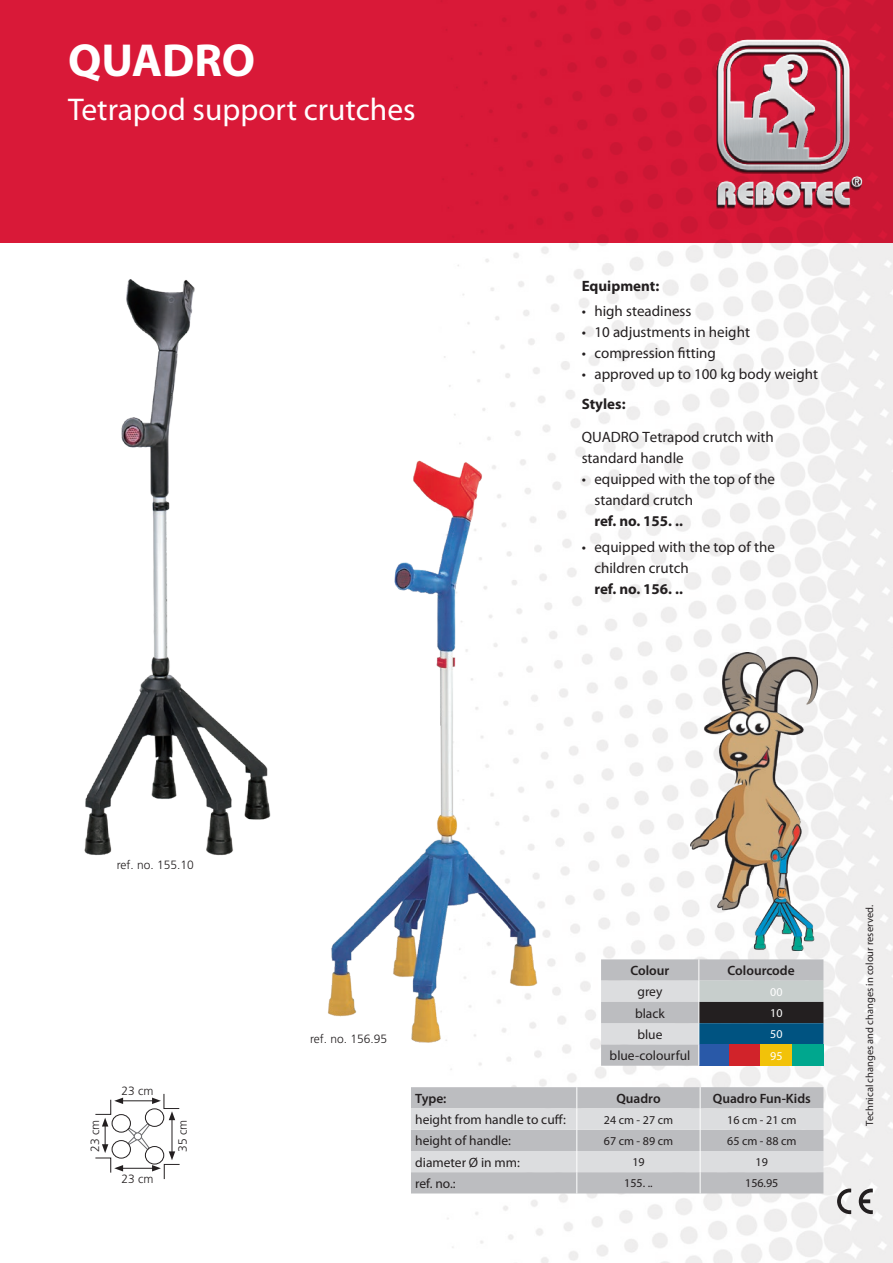
<style>
.page{position:relative;width:893px;height:1263px;background:#fff}
.page>*{position:absolute;margin:0;border:0;box-sizing:border-box;transform-origin:0 0}
.t1{font:700 46.5px "Myriad Pro";color:#fff}
.t2{font:31.5px "Myriad Pro";color:#fff}
.t3{font:15px/21px "Myriad Pro";color:#231f20}
.t4{font:700 15px "Myriad Pro";color:#231f20}
.t5{font:13.5px "Myriad Pro";color:#231f20}
.t6{font:600 13.5px "Myriad Pro";color:#231f20}
.t7{font:12px "Myriad Pro";color:#231f20}
.t8{font:300 12px "Frutiger LT Std";color:#231f20}
.t9{font:12px "Myriad Pro";color:#fff}
.t10{font:10.5px "Myriad Pro";color:#231f20}
</style>
<div class="page">
<img style="left:0;top:0;width:893px;height:1263px">
<img style="left:698px;top:25px;width:177px;height:201px">
<svg style="left:859px;top:1188px;width:14px;height:26px"></svg>
<svg style="left:837px;top:1188px;width:14px;height:26px"></svg>
<svg style="left:411px;top:1087px;width:412px;height:106px"></svg>
<div style="left:79px;top:1076px;width:117px;height:117px;background:#fff;border-radius:23px"></div>
<svg style="left:95px;top:1094px;width:85px;height:85px"></svg>
<img style="left:72px;top:266px;width:212px;height:609px">
<img style="left:310px;top:441px;width:242px;height:619px">
<img style="left:691px;top:653px;width:126px;height:297px">
<svg style="left:601px;top:959px;width:222px;height:107px"></svg>
<h1 class="t1" style="left:68px;top:30px;width:189px">QUADRO</h1>
<h2 class="t2" style="left:68px;top:90px;width:349px">Tetrapod support crutches</h2>
<p class="t4" style="left:582px;top:276px;width:79px">Equipment:</p>
<p class="t3" style="left:582px;top:300px;width:111px">• high steadiness</p>
<p class="t3" style="left:582px;top:321px;width:170px">• 10 adjustments in height</p>
<p class="t3" style="left:582px;top:342px;width:136px">• compression fitting</p>
<p class="t3" style="left:582px;top:363px;width:238px">• approved up to 100 kg body weight</p>
<p class="t4" style="left:582px;top:394px;width:45px">Styles:</p>
<p class="t3" style="left:582px;top:427px;width:194px">QUADRO Tetrapod crutch with standard handle</p>
<p class="t3" style="left:594px;top:469px;width:182px;text-indent:-13px">• equipped with the top of the standard crutch</p>
<p class="t4" style="left:594px;top:511px;width:90px">ref. no. 155. ..</p>
<p class="t3" style="left:594px;top:536px;width:182px;text-indent:-13px">• equipped with the top of the children crutch</p>
<p class="t4" style="left:594px;top:579px;width:90px">ref. no. 156. ..</p>
<p class="t8" style="left:117px;top:858px;width:79px">ref. no. 155.10</p>
<p class="t8" style="left:121px;top:1084px;width:34px">23 cm</p>
<p class="t8" style="left:88px;top:1152px;width:34px;rotate:-90deg">23 cm</p>
<p class="t8" style="left:176px;top:1152px;width:34px;rotate:-90deg">35 cm</p>
<p class="t8" style="left:121px;top:1172px;width:34px">23 cm</p>
<p class="t8" style="left:310px;top:1032px;width:79px">ref. no. 156.95</p>
<p class="t6" style="left:630px;top:962px;width:40px">Colour</p>
<p class="t6" style="left:728px;top:962px;width:69px">Colourcode</p>
<p class="t5" style="left:637px;top:983px;width:26px">grey</p>
<p class="t9" style="left:770px;top:984px;width:14px">00</p>
<p class="t5" style="left:635px;top:1005px;width:31px">black</p>
<p class="t9" style="left:770px;top:1006px;width:14px">10</p>
<p class="t5" style="left:637px;top:1026px;width:27px">blue</p>
<p class="t9" style="left:770px;top:1027px;width:14px">50</p>
<p class="t5" style="left:610px;top:1047px;width:82px">blue-colourful</p>
<p class="t9" style="left:770px;top:1048px;width:14px">95</p>
<p class="t6" style="left:415px;top:1090px;width:33px">Type:</p>
<p class="t6" style="left:616px;top:1090px;width:46px">Quadro</p>
<p class="t6" style="left:713px;top:1090px;width:99px">Quadro Fun-Kids</p>
<p class="t5" style="left:415px;top:1111px;width:152px">height from handle to cuff:</p>
<p class="t7" style="left:604px;top:1112px;width:71px">24 cm - 27 cm</p>
<p class="t7" style="left:727px;top:1112px;width:71px">16 cm - 21 cm</p>
<p class="t5" style="left:415px;top:1132px;width:97px">height of handle:</p>
<p class="t7" style="left:604px;top:1133px;width:71px">67 cm - 89 cm</p>
<p class="t7" style="left:727px;top:1133px;width:71px">65 cm - 88 cm</p>
<p class="t5" style="left:415px;top:1154px;width:106px">diameter Ø in mm:</p>
<p class="t7" style="left:632px;top:1155px;width:14px">19</p>
<p class="t7" style="left:756px;top:1155px;width:14px">19</p>
<p class="t5" style="left:415px;top:1175px;width:42px">ref. no.:</p>
<p class="t7" style="left:624px;top:1176px;width:30px">155. ..</p>
<p class="t7" style="left:745px;top:1176px;width:35px">156.95</p>
<p class="t10" style="left:863px;top:1126px;width:222px;rotate:-90deg">Technical changes and changes in colour reserved.</p>
</div>
